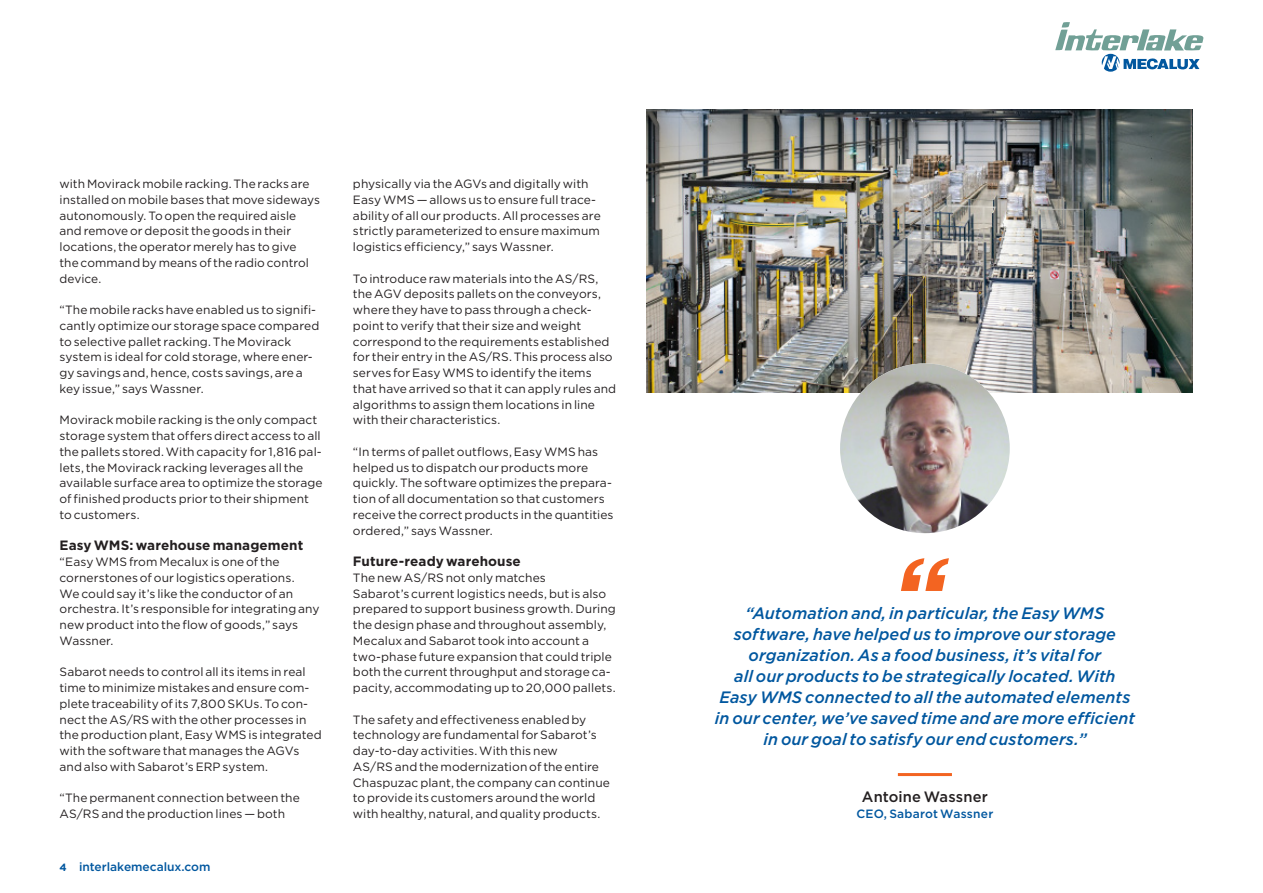
<style>
.page{position:relative;width:1263px;height:893px;background:#fff}
.page>*{position:absolute;margin:0;border:0;box-sizing:border-box;transform-origin:0 0}
.t1{font:italic 500 16.5px/21px "Gotham";letter-spacing:.005em;color:#01579f;text-align:center}
.t2{font:500 15px "Gotham";letter-spacing:.01em;color:#231f20}
.t3{font:700 13.5px "Gotham";letter-spacing:.005em;color:#231f20}
.t4{font:12px/15.8px "Gotham";letter-spacing:.005em;color:#231f20}
.t5{font:500 12px "Gotham";color:#01579f}
.t6{font:500 12px "Gotham";letter-spacing:.02em;color:#01579f}
.s1{font-weight:700;font-size:10.5px}
</style>
<div class="page">
<svg style="left:1055px;top:22px;width:148px;height:50px"></svg>
<hr style="left:898px;top:773px;width:54px;height:3px;background:#f36421">
<svg style="left:901px;top:558px;width:48px;height:33px"></svg>
<img style="left:646px;top:109px;width:547px;height:284px">
<img style="left:840px;top:363px;width:170px;height:170px;border-radius:85px">
<p class="t4" style="left:60px;top:176px;width:262px">with Movirack mobile racking. The racks are installed on mobile bases that move sideways autonomously. To open the required aisle and remove or deposit the goods in their locations, the operator merely has to give<br>the command by means of the radio control device.</p>
<p class="t4" style="left:60px;top:302px;width:261px">“The mobile racks have enabled us to signifi&shy;cantly optimize our storage space compared to selective pallet racking. The Movirack system is ideal for cold storage, where ener&shy;gy savings and, hence, costs savings, are a key issue,” says Wassner.</p>
<p class="t4" style="left:60px;top:412px;width:265px">Movirack mobile racking is the only compact storage system that offers direct access to all the pallets stored. With capacity for 1,816 pal&shy;lets, the Movirack racking leverages all the available surface area to optimize the storage of finished products prior to their shipment to customers.</p>
<p class="t3" style="left:60px;top:537px;width:245px">Easy WMS: warehouse management</p>
<p class="t4" style="left:60px;top:554px;width:262px">“Easy WMS from Mecalux is one of the cornerstones of our logistics operations.<br>We could say it’s like the conductor of an orchestra. It’s responsible for integrating any new product into the flow of goods,” says Wassner.</p>
<p class="t4" style="left:60px;top:664px;width:264px">Sabarot needs to control all its items in real time to minimize mistakes and ensure com&shy;plete traceability of its 7,800 SKUs. To con&shy;nect the AS/RS with the other processes in the production plant, Easy WMS is integrated with the software that manages the AGVs and also with Sabarot’s ERP system.</p>
<p class="t4" style="left:60px;top:790px;width:242px">“The permanent connection between the<br>AS/RS and the production lines — both</p>
<p class="t5" style="left:60px;top:859px;width:153px"><span class="s1">4</span> interlakemecalux.com</p>
<p class="t4" style="left:353px;top:176px;width:249px">physically via the AGVs and digitally with Easy WMS — allows us to ensure full trace&shy;ability of all our products. All processes are strictly parameterized to ensure maximum logistics efficiency,” says Wassner.</p>
<p class="t4" style="left:353px;top:270px;width:265px">To introduce raw materials into the AS/RS, the AGV deposits pallets on the conveyors, where they have to pass through a check&shy;point to verify that their size and weight correspond to the requirements established for their entry in the AS/RS. This process also serves for Easy WMS to identify the items that have arrived so that it can apply rules and algorithms to assign them locations in line with their characteristics.</p>
<p class="t4" style="left:353px;top:443px;width:262px">“In terms of pallet outflows, Easy WMS has helped us to dispatch our products more quickly. The software optimizes the prepara&shy;tion of all documentation so that customers receive the correct products in the quantities ordered,” says Wassner.</p>
<p class="t3" style="left:353px;top:552px;width:169px">Future-ready warehouse</p>
<p class="t4" style="left:353px;top:569px;width:264px">The new AS/RS not only matches<br>Sabarot’s current logistics needs, but is also prepared to support business growth. During the design phase and throughout assembly, Mecalux and Sabarot took into account a two-phase future expansion that could triple both the current throughput and storage ca&shy;pacity, accommodating up to 20,000 pallets.</p>
<p class="t4" style="left:353px;top:711px;width:259px">The safety and effectiveness enabled by technology are fundamental for Sabarot’s day-to-day activities. With this new<br>AS/RS and the modernization of the entire Chaspuzac plant, the company can continue to provide its customers around the world with healthy, natural, and quality products.</p>
<p class="t1" style="left:715px;top:602px;width:422px">“Automation and, in particular, the Easy WMS software, have helped us to improve our storage organization. As a food business, it’s vital for<br>all our products to be strategically located. With Easy WMS connected to all the automated elements in our center, we’ve saved time and are more efficient in our goal to satisfy our end customers.”</p>
<p class="t2" style="left:862px;top:787px;width:127px">Antoine Wassner</p>
<p class="t6" style="left:856px;top:806px;width:138px">CEO, Sabarot Wassner</p>
</div>
